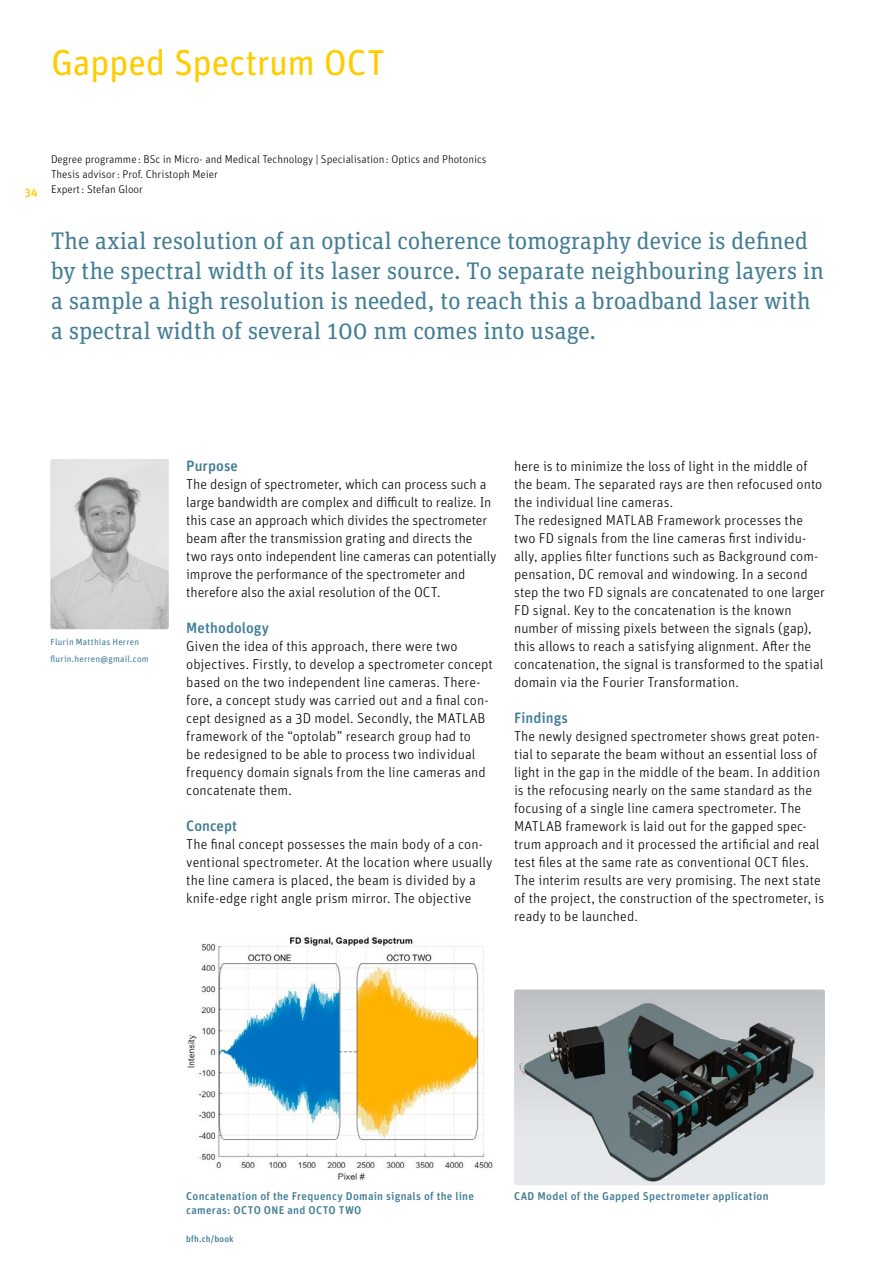
<style>
.page{position:relative;width:893px;height:1263px;background:#fff}
.page>*{position:absolute;margin:0;border:0;box-sizing:border-box;transform-origin:0 0}
.t1{font:36px "Unit Rounded Pro";letter-spacing:-.01em;color:#fc0}
.t2{font:24px/30px "Unit Slab Pro";color:#427d94}
.t3{font:500 15px "Unit Rounded Pro";color:#427d94}
.t4{font:300 14.25px/18px "Unit Rounded Pro";color:#000}
.t5{font:500 12px "Unit Rounded Pro";color:#fc0}
.t6{font:300 11.25px/15px "Unit Rounded Pro";color:#000}
.t7{font:500 11.25px/13.5px "Unit Rounded Pro";letter-spacing:.025em;color:#427d94}
.t8{font:9px/16.8px "Unit Rounded Pro";letter-spacing:.02em;color:#427d94}
.t9{font:500 9px "Unit Rounded Pro";letter-spacing:.025em;color:#427d94}
</style>
<div class="page">
<img style="left:50px;top:459px;width:119px;height:170px">
<img style="left:187px;top:937px;width:306px;height:243px">
<img style="left:514px;top:989px;width:311px;height:196px">
<h1 class="t1" style="left:51px;top:38px;width:336px">Gapped Spectrum OCT</h1>
<p class="t5" style="left:24px;top:184px;width:15px">34</p>
<p class="t6" style="left:51px;top:151px;width:437px">Degree programme : BSc in Micro- and Medical Technology | Specialisation: Optics and Photonics<br>Thesis advisor: Prof. Christoph Meier<br>Expert: Stefan Gloor</p>
<p class="t2" style="left:51px;top:225px;width:775px">The axial resolution of an optical coherence tomography device is defined by the spectral width of its laser source. To separate neighbouring layers in a sample a high resolution is needed, to reach this a broadband laser with a spectral width of several 100 nm comes into usage.</p>
<p class="t8" style="left:50px;top:633px;width:100px">Flurin Matthias Herren flurin.herren@gmail.com</p>
<p class="t3" style="left:186px;top:455px;width:53px">Purpose</p>
<p class="t4" style="left:186px;top:475px;width:312px">The design of spectrometer, which can process such a large bandwidth are complex and difficult to realize. In this case an approach which divides the spectrometer beam after the transmission grating and directs the two rays onto independent line cameras can potentially improve the performance of the spectrometer and therefore also the axial resolution of the OCT.</p>
<p class="t3" style="left:186px;top:617px;width:84px">Methodology</p>
<p class="t4" style="left:186px;top:637px;width:308px">Given the idea of this approach, there were two objectives. Firstly, to develop a spectrometer concept based on the two independent line cameras. There&shy;fore, a concept study was carried out and a final con&shy;cept designed as a 3D model. Secondly, the MATLAB framework of the “optolab” research group had to<br>be redesigned to be able to process two individual frequency domain signals from the line cameras and concatenate them.</p>
<p class="t3" style="left:186px;top:815px;width:52px">Concept</p>
<p class="t4" style="left:186px;top:835px;width:308px">The final concept possesses the main body of a con&shy;ventional spectrometer. At the location where usually the line camera is placed, the beam is divided by a knife-edge right angle prism mirror. The objective</p>
<p class="t4" style="left:514px;top:456px;width:312px">here is to minimize the loss of light in the middle of the beam. The separated rays are then refocused onto the individual line cameras.<br>The redesigned MATLAB Framework processes the two FD signals from the line cameras first individu&shy;ally, applies filter functions such as Background com&shy;pensation, DC removal and windowing. In a second step the two FD signals are concatenated to one larger FD signal. Key to the concatenation is the known number of missing pixels between the signals (gap), this allows to reach a satisfying alignment. After the concatenation, the signal is transformed to the spatial domain via the Fourier Transformation.</p>
<p class="t3" style="left:514px;top:707px;width:55px">Findings</p>
<p class="t4" style="left:514px;top:726px;width:312px">The newly designed spectrometer shows great poten&shy;tial to separate the beam without an essential loss of light in the gap in the middle of the beam. In addition is the refocusing nearly on the same standard as the focusing of a single line camera spectrometer. The MATLAB framework is laid out for the gapped spec&shy;trum approach and it processed the artificial and real test files at the same rate as conventional OCT files.<br>The interim results are very promising. The next state of the project, the construction of the spectrometer, is ready to be launched.</p>
<p class="t7" style="left:186px;top:1189px;width:289px">Concatenation of the Frequency Domain signals of the line cameras: OCTO ONE and OCTO TWO</p>
<p class="t7" style="left:514px;top:1189px;width:256px">CAD Model of the Gapped Spectrometer application</p>
<p class="t9" style="left:186px;top:1232px;width:49px">bfh.ch/book</p>
</div>
